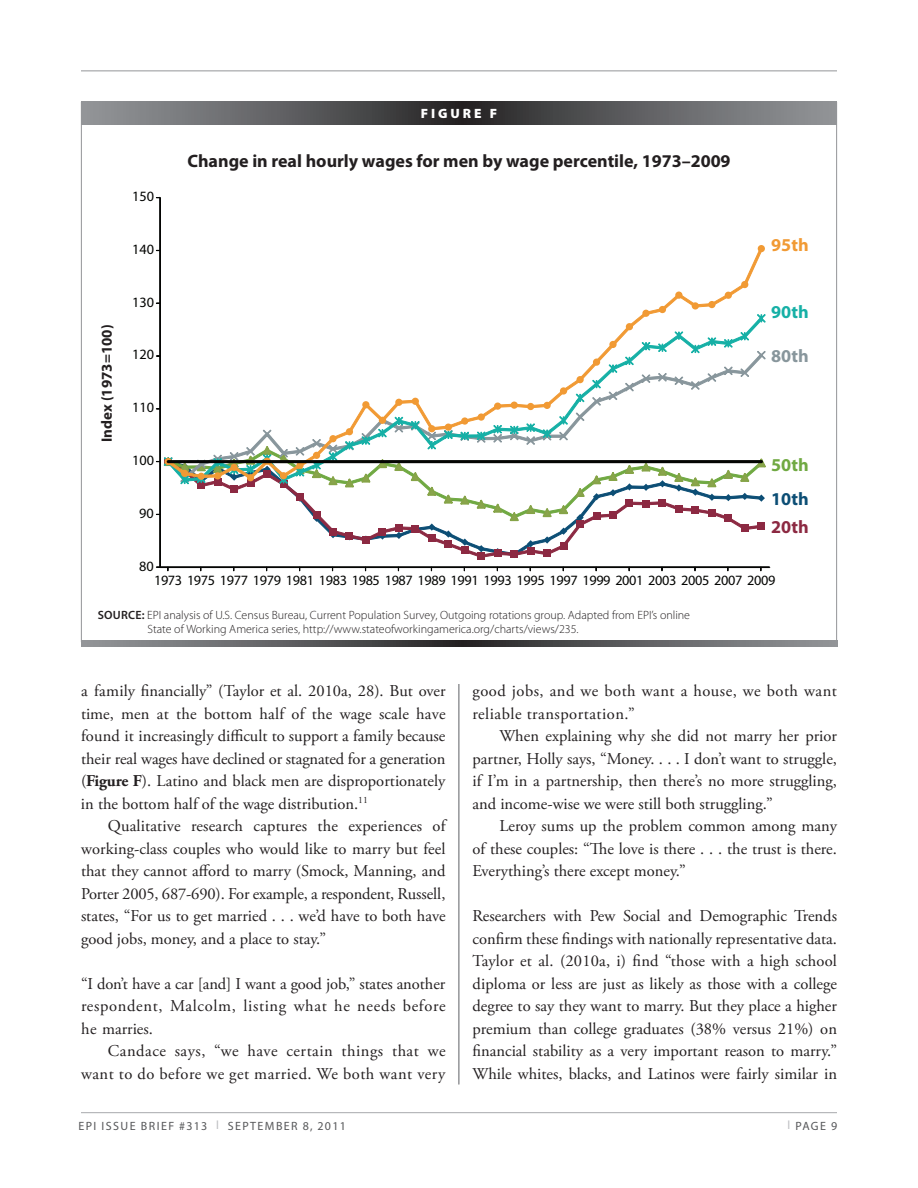
<style>
.page{position:relative;width:918px;height:1188px;background:#fff}
.page>*{position:absolute;margin:0;border:0;box-sizing:border-box;transform-origin:0 0}
.t1{font:700 18.15px "Myriad Pro";color:#f19a34}
.t2{font:700 18.15px "Myriad Pro";color:#16b0a6}
.t3{font:700 18.15px "Myriad Pro";color:#88969c}
.t4{font:700 18.15px "Myriad Pro";color:#70a942}
.t5{font:700 18.15px "Myriad Pro";color:#8c2942}
.t6{font:700 18.15px "Myriad Pro";color:#0c4e75}
.t7{font:700 18px "Myriad Pro";color:#231f20}
.t8{font:16.5px/22.5px "Adobe Garamond Pro";color:#231f20;text-align:justify}
.t9{font:16.5px/22.5px "Adobe Garamond Pro";letter-spacing:.03em;color:#231f20;text-align:right}
.t10{font:700 15px "Myriad Pro";color:#231f20}
.t11{font:14.25px "Myriad Pro";letter-spacing:-.025em;color:#040503}
.t12{font:900 13.5px "Myriad Pro";letter-spacing:.22em;color:#fff}
.t13{font:300 12px/14.4px "Myriad Pro";color:#231f20}
.t14{font:12px "Myriad Pro";letter-spacing:.12em;color:#57585a}
.s1{font-weight:600}
.s2{font-weight:700}
.s3{color:#bcbdc0}
</style>
<div class="page">
<hr style="left:81px;top:1112px;width:756px;height:1px;background:#a8a9ad">
<hr style="left:81px;top:70px;width:756px;height:1px;background:#939598">
<hr style="left:458px;top:104px;width:2px;height:980px;background:#939598">
<div style="left:453px;top:628px;width:11px;height:56px;background:#fff"></div>
<div style="left:81px;top:102px;width:756px;height:540px;background:#fff;border:1px solid #939598"></div>
<svg style="left:81px;top:101px;width:756px;height:24px;background:#5f6062"></svg>
<svg style="left:81px;top:640px;width:756px;height:7px;background:#5f6062"></svg>
<hr style="left:160px;top:198px;width:1px;height:369px;background:#040503">
<hr style="left:160px;top:567px;width:610px;height:1px;background:#040503">
<div style="left:478px;top:553px;width:7px;height:7px;background:#8c2942"></div>
<svg style="left:763px;top:314px;width:2px;height:8px"></svg>
<svg style="left:622px;top:247px;width:141px;height:85px"></svg>
<div style="left:626px;top:323px;width:7px;height:7px;background:#f19a34;border-radius:50%"></div>
<div style="left:642px;top:310px;width:8px;height:7px;background:#f19a34;border-radius:50%"></div>
<div style="left:659px;top:306px;width:7px;height:7px;background:#f19a34;border-radius:50%"></div>
<div style="left:675px;top:292px;width:7px;height:7px;background:#f19a34;border-radius:50%"></div>
<div style="left:692px;top:302px;width:7px;height:8px;background:#f19a34;border-radius:50%"></div>
<div style="left:708px;top:301px;width:7px;height:7px;background:#f19a34;border-radius:50%"></div>
<div style="left:725px;top:292px;width:7px;height:7px;background:#f19a34;border-radius:50%"></div>
<div style="left:741px;top:281px;width:7px;height:7px;background:#f19a34;border-radius:50%"></div>
<div style="left:758px;top:245px;width:7px;height:7px;background:#f19a34;border-radius:50%"></div>
<svg style="left:156px;top:332px;width:609px;height:226px"></svg>
<p class="t10" style="left:97px;top:442px;width:119px;rotate:-90deg">Index (1973=100)</p>
<p class="t11" style="left:132px;top:188px;width:23px">150</p>
<p class="t11" style="left:132px;top:240px;width:23px">140</p>
<p class="t11" style="left:132px;top:293px;width:23px">130</p>
<p class="t11" style="left:132px;top:346px;width:23px">120</p>
<p class="t11" style="left:132px;top:399px;width:23px">110</p>
<p class="t11" style="left:132px;top:451px;width:23px">100</p>
<p class="t11" style="left:139px;top:504px;width:16px">90</p>
<p class="t11" style="left:139px;top:557px;width:16px">80</p>
<p class="t12" style="left:421px;top:106px;width:78px">FIGURE F</p>
<p class="t7" style="left:187px;top:149px;width:545px">Change in real hourly wages for men by wage percentile, 1973–2009</p>
<p class="t1" style="left:771px;top:233px;width:39px">95th</p>
<p class="t2" style="left:771px;top:300px;width:39px">90th</p>
<p class="t3" style="left:771px;top:344px;width:39px">80th</p>
<p class="t4" style="left:771px;top:453px;width:39px">50th</p>
<p class="t6" style="left:771px;top:487px;width:39px">10th</p>
<p class="t5" style="left:771px;top:515px;width:39px">20th</p>
<p class="t11" style="left:154px;top:572px;width:623px">1973 1975 1977 1979 1981 1983 1985 1987 1989 1991 1993 1995 1997 1999 2001 2003 2005 2007 2009</p>
<p class="t13" style="left:147px;top:608px;width:544px;text-indent:-50px"><span class="s1">SOURCE:</span> EPI analysis of U.S. Census Bureau, Current Population Survey, Outgoing rotations group. Adapted from EPI’s online<br>State of Working America series, http://www.stateofworkingamerica.org/charts/views/235.</p>
<p class="t8" style="left:81px;top:680px;width:366px">a family financially” (Taylor et al. 2010a, 28). But over time, men at the bottom half of the wage scale have found it increasingly difficult to support a family because their real wages have declined or stagnated for a generation (<span class="s2">Figure F</span>). Latino and black men are disproportionately in the bottom half of the wage distribution.<sup>11</sup></p>
<p class="t8" style="left:81px;top:815px;width:366px;text-indent:27px">Qualitative research captures the experiences of working-class couples who would like to marry but feel that they cannot afford to marry (Smock, Manning, and Porter 2005, 687-690). For example, a respondent, Russell, states, “For us to get married . . . we’d have to both have good jobs, money, and a place to stay.”</p>
<p class="t8" style="left:81px;top:973px;width:366px">“I don’t have a car [and] I want a good job,” states another respondent, Malcolm, listing what he needs before he marries.</p>
<p class="t9" style="left:81px;top:1040px;width:366px">Candace says, “we have certain things that we want to do before we get married. We both want very</p>
<p class="t9" style="left:472px;top:680px;width:366px;text-align:left">good jobs, and we both want a house, we both want reliable transportation.”</p>
<p class="t8" style="left:472px;top:725px;width:366px;text-indent:27px">When explaining why she did not marry her prior partner, Holly says, “Money. . . . I don’t want to struggle, if I’m in a partnership, then there’s no more struggling, and income-wise we were still both struggling.”</p>
<p class="t8" style="left:472px;top:815px;width:366px;text-indent:27px">Leroy sums up the problem common among many of these couples: “The love is there . . . the trust is there.<br>Everything’s there except money.”</p>
<p class="t8" style="left:472px;top:905px;width:366px">Researchers with Pew Social and Demographic Trends confirm these findings with nationally representative data.<br>Taylor et al. (2010a, i) find “those with a high school diploma or less are just as likely as those with a college degree to say they want to marry. But they place a higher premium than college graduates (38% versus 21%) on financial stability as a very important reason to marry.” While whites, blacks, and Latinos were fairly similar in</p>
<p class="t14" style="left:78px;top:1119px;width:31px">EPI ISSU</p>
<p class="t14" style="left:130px;top:1119px;width:218px">E BRI EF #313 <span class="s3">L</span> SEPTEMBER 8, 2011</p>
<p class="t14" style="left:788px;top:1119px;width:51px"><span class="s3">L</span> PAGE 9</p>
</div>
